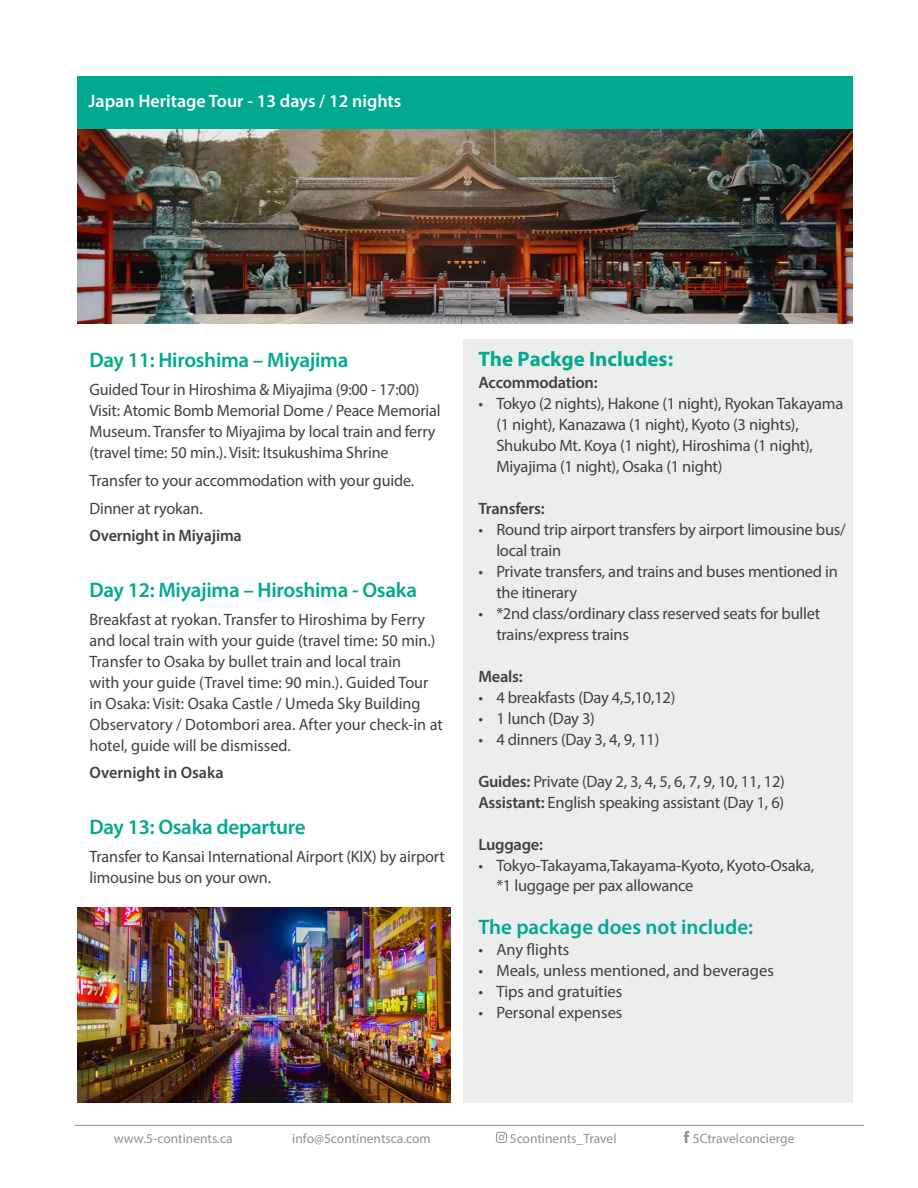
<style>
.page{position:relative;width:918px;height:1188px;background:#fff}
.page>*{position:absolute;margin:0;border:0;box-sizing:border-box;transform-origin:0 0}
.t1{font:600 21px "Myriad Pro";letter-spacing:-.015em;color:#01a98e}
.t2{font:700 21px "Myriad Pro";color:#01a98e}
.t3{font:600 18px "Myriad Pro";color:#fff}
.t4{font:16.5px/21px "Myriad Pro";letter-spacing:-.01em;color:#414042}
.t5{font:600 16.5px "Myriad Pro";letter-spacing:-.015em;color:#414042}
.t6{font:13.5px "Myriad Pro";color:#929293}
.s1{font-weight:600}
</style>
<div class="page">
<div style="left:463px;top:339px;width:390px;height:764px;background:#eceded"></div>
<img style="left:77px;top:128px;width:776px;height:196px">
<div style="left:77px;top:76px;width:776px;height:52px;background:#01a98e"></div>
<svg style="left:496px;top:1132px;width:11px;height:11px"></svg>
<svg style="left:684px;top:1131px;width:5px;height:12px"></svg>
<hr style="left:75px;top:1125px;width:789px;height:1px;background:#929293">
<img style="left:77px;top:907px;width:373px;height:196px">
<p class="t3" style="left:89px;top:90px;width:314px">Japan Heritage Tour - 13 days / 12 nights</p>
<p class="t1" style="left:89px;top:347px;width:261px">Day 11: Hiroshima – Miyajima</p>
<p class="t4" style="left:89px;top:379px;width:353px">Guided Tour in Hiroshima &amp; Miyajima (9:00 - 17:00)<br>Visit: Atomic Bomb Memorial Dome / Peace Memorial Museum. Transfer to Miyajima by local train and ferry (travel time: 50 min.). Visit: Itsukushima Shrine</p>
<p class="t4" style="left:89px;top:466px;width:326px;line-height:27.8px">Transfer to your accommodation with your guide.<br>Dinner at ryokan.</p>
<p class="t5" style="left:89px;top:525px;width:154px">Overnight in Miyajima</p>
<p class="t1" style="left:89px;top:576px;width:329px">Day 12: Miyajima – Hiroshima - Osaka</p>
<p class="t4" style="left:89px;top:608px;width:355px">Breakfast at ryokan. Transfer to Hiroshima by Ferry and local train with your guide (travel time: 50 min.)<br>Transfer to Osaka by bullet train and local train<br>with your guide (Travel time: 90 min.). Guided Tour in Osaka: Visit: Osaka Castle / Umeda Sky Building Observatory / Dotombori area. After your check-in at hotel, guide will be dismissed.</p>
<p class="t5" style="left:89px;top:762px;width:136px">Overnight in Osaka</p>
<p class="t1" style="left:89px;top:813px;width:218px">Day 13: Osaka departure</p>
<p class="t4" style="left:89px;top:845px;width:357px">Transfer to Kansai International Airport (KIX) by airport limousine bus on your own.</p>
<p class="t2" style="left:478px;top:346px;width:196px">The Packge Includes:</p>
<p class="t5" style="left:478px;top:372px;width:121px">Accommodation:</p>
<p class="t4" style="left:496px;top:393px;width:348px;text-indent:-18px">• Tokyo (2 nights), Hakone (1 night), Ryokan Takayama (1 night), Kanazawa (1 night), Kyoto (3 nights), Shukubo Mt. Koya (1 night), Hiroshima (1 night), Miyajima (1 night), Osaka (1 night)</p>
<p class="t5" style="left:478px;top:498px;width:68px">Transfers:</p>
<p class="t4" style="left:496px;top:519px;width:351px;text-indent:-18px">• Round trip airport transfers by airport limousine bus/ local train</p>
<p class="t4" style="left:496px;top:561px;width:343px;text-indent:-18px">• Private transfers, and trains and buses mentioned in the itinerary</p>
<p class="t4" style="left:496px;top:603px;width:325px;text-indent:-18px">• *2nd class/ordinary class reserved seats for bullet trains/express trains</p>
<p class="t5" style="left:478px;top:666px;width:46px">Meals:</p>
<p class="t4" style="left:478px;top:687px;width:199px">• 4 breakfasts (Day 4,5,10,12)</p>
<p class="t4" style="left:478px;top:708px;width:118px">• 1 lunch (Day 3)</p>
<p class="t4" style="left:478px;top:729px;width:183px">• 4 dinners (Day 3, 4, 9, 11)</p>
<p class="t4" style="left:478px;top:771px;width:308px"><span class="s1">Guides:</span> Private (Day 2, 3, 4, 5, 6, 7, 9, 10, 11, 12)<br><span class="s1">Assistant:</span> English speaking assistant (Day 1, 6)</p>
<p class="t5" style="left:478px;top:834px;width:66px">Luggage:</p>
<p class="t4" style="left:496px;top:855px;width:319px;line-height:20.2px;text-indent:-18px">• Tokyo-Takayama,Takayama-Kyoto, Kyoto-Osaka, *1 luggage per pax allowance</p>
<p class="t1" style="left:478px;top:914px;width:276px">The package does not include:</p>
<p class="t4" style="left:478px;top:939px;width:93px">• Any flights</p>
<p class="t4" style="left:478px;top:960px;width:297px">• Meals, unless mentioned, and beverages</p>
<p class="t4" style="left:478px;top:981px;width:146px">• Tips and gratuities</p>
<p class="t4" style="left:478px;top:1002px;width:146px">• Personal expenses</p>
<p class="t6" style="left:114px;top:1130px;width:120px">www.5-continents.ca</p>
<p class="t6" style="left:292px;top:1130px;width:140px">info@5continentsca.com</p>
<p class="t6" style="left:510px;top:1130px;width:108px">5continents_Travel</p>
<p class="t6" style="left:693px;top:1130px;width:103px">5Ctravelconcierge</p>
</div>
